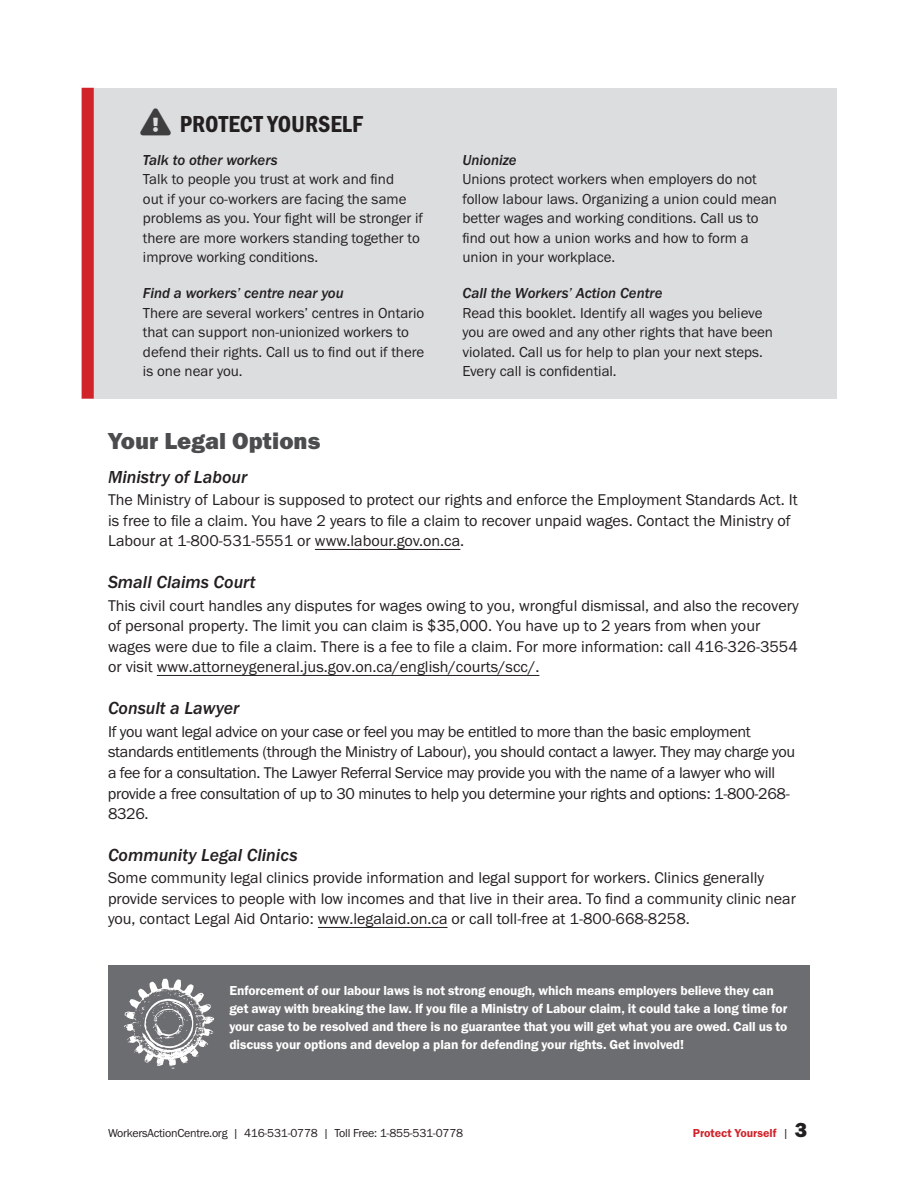
<style>
.page{position:relative;width:918px;height:1188px;background:#fff}
.page>*{position:absolute;margin:0;border:0;box-sizing:border-box;transform-origin:0 0}
.t1{font:24px "Franklin Gothic URW Con Dem";color:#231f20}
.t2{font:24px "Franklin Gothic URW Hea";color:#4b4c4d}
.t3{font:18px "Franklin Gothic URW Med Ita";color:#231f20}
.t4{font:16.2px/20.5px "Franklin Gothic URW Boo";color:#231f20}
.t5{font:16.2px/20.7px "Franklin Gothic URW Boo";letter-spacing:-.02em;color:#231f20}
.t6{font:15px/19.5px "Franklin Gothic URW Boo";color:#231f20}
.t7{font:15px "Franklin Gothic URW Med Ita";color:#231f20}
.t8{font:13.5px/18px "Franklin Gothic URW Dem";letter-spacing:-.01em;color:#fff}
.t9{font:12px "Franklin Gothic URW Boo";letter-spacing:-.02em;color:#231f20}
.t10{font:12px "Franklin Gothic URW Dem";color:#d1232a}
.s1{color:#3e3e3f}
.s2{font-family:"Franklin Gothic"}
.s3{font-family:"Franklin Gothic URW Boo";color:#231f20}
.s4{font-family:"Franklin Gothic URW Hea";font-size:21px;color:#231f20}
</style>
<div class="page">
<div style="left:81px;top:88px;width:756px;height:311px;background:#dcdddf"></div>
<div style="left:82px;top:88px;width:12px;height:311px;background:#d1232a"></div>
<div style="left:108px;top:966px;width:702px;height:114px;background:#6c6d70"></div>
<svg style="left:124px;top:979px;width:90px;height:90px"></svg>
<hr style="left:315px;top:549px;width:145px;height:1px;background:#231f20">
<hr style="left:157px;top:675px;width:382px;height:1px;background:#231f20">
<hr style="left:318px;top:927px;width:130px;height:1px;background:#231f20">
<h1 class="t1" style="left:140px;top:108px;width:224px"><span class="s1">❑</span> PROTECT YOURSELF</h1>
<p class="t7" style="left:143px;top:151px;width:136px">Talk to other workers</p>
<p class="t6" style="left:143px;top:169px;width:282px">Talk to people you trust at work and find<br>out if your co-workers are facing the same problems as you. Your fight will be stronger if there are more workers standing together to improve working conditions.</p>
<p class="t7" style="left:143px;top:285px;width:202px">Find a workers’ centre near you</p>
<p class="t6" style="left:143px;top:303px;width:283px">There are several workers’ centres in Ontario that can support non-unionized workers to defend their rights. Call us to find out if there is one near you.</p>
<p class="t7" style="left:462px;top:151px;width:56px">Unionize</p>
<p class="t6" style="left:462px;top:169px;width:316px">Unions protect workers when employers do not follow labour laws. Organizing a union could mean better wages and working conditions. Call us to find out how a union works and how to form a union in your workplace.</p>
<p class="t7" style="left:462px;top:285px;width:202px">Call the Workers’ Action Centre</p>
<p class="t6" style="left:462px;top:303px;width:312px">Read this booklet. Identify all wages you believe you are owed and any other rights that have been violated. Call us for help to plan your next steps.<br>Every call is confidential.</p>
<h1 class="t2" style="left:108px;top:425px;width:214px">Your Legal Options</h1>
<p class="t3" style="left:108px;top:467px;width:141px">Ministry of Labour</p>
<p class="t4" style="left:108px;top:489px;width:691px">The Ministry of Labour is supposed to protect our rights and enforce the Employment Standards Act. It is free to file a claim. You have 2 years to file a claim to recover unpaid wages. Contact the Ministry of<br>Labour at 1-800-531-5551 or www.labour.gov.on.ca.</p>
<p class="t3" style="left:108px;top:572px;width:149px">Small Claims Court</p>
<p class="t4" style="left:108px;top:595px;width:692px">This civil court handles any disputes for wages owing to you, wrongful dismissal, and also the recovery of personal property. The limit you can claim is <span class="s2">$35,000</span>. You have up to 2 years from when your wages were due to file a claim. There is a fee to file a claim. For more information: call 416-326-3554 or visit www.attorneygeneral.jus.gov.on.ca/english/courts/scc/.</p>
<p class="t3" style="left:108px;top:698px;width:133px">Consult a Lawyer</p>
<p class="t5" style="left:108px;top:721px;width:689px">If you want legal advice on your case or feel you may be entitled to more than the basic employment standards entitlements (through the Ministry of Labour), you should contact a lawyer. They may charge you a fee for a consultation. The Lawyer Referral Service may provide you with the name of a lawyer who will provide a free consultation of up to 30 minutes to help you determine your rights and options: 1-800-268- 8326.</p>
<p class="t3" style="left:108px;top:845px;width:191px">Community Legal Clinics</p>
<p class="t4" style="left:108px;top:867px;width:690px">Some community legal clinics provide information and legal support for workers. Clinics generally provide services to people with low incomes and that live in their area. To find a community clinic near you, contact Legal Aid Ontario: www.legalaid.on.ca or call toll-free at 1-800-668-8258.</p>
<p class="t8" style="left:230px;top:981px;width:559px">Enforcement of our labour laws is not strong enough, which means employers believe they can get away with breaking the law. If you file a Ministry of Labour claim, it could take a long time for your case to be resolved and there is no guarantee that you will get what you are owed. Call us to discuss your options and develop a plan for defending your rights. Get involved!</p>
<p class="t9" style="left:108px;top:1126px;width:357px">WorkersActionCentre.org | 416-531-0778 | Toll Free: 1-855-531-0778</p>
<p class="t10" style="left:693px;top:1126px;width:116px">Protect Yourself <span class="s3">|</span> <span class="s4">3</span></p>
</div>
